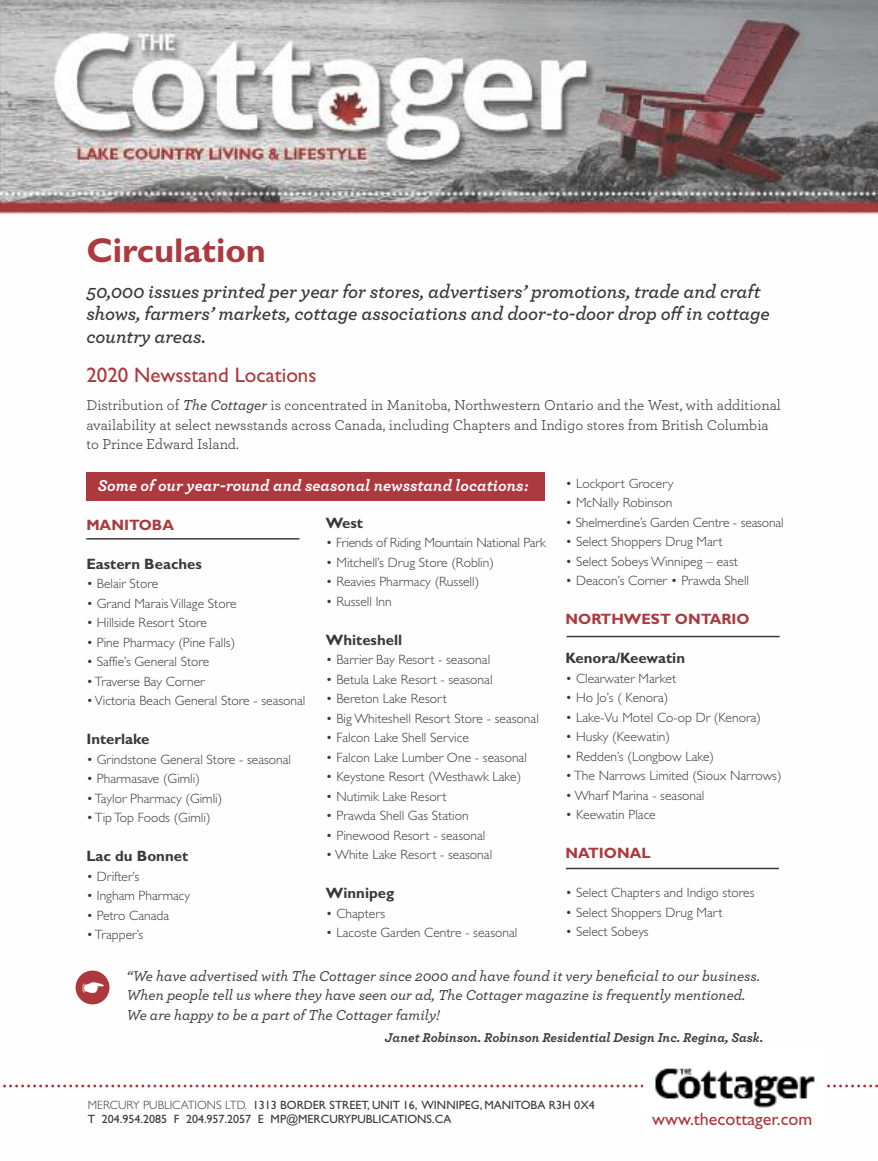
<style>
.page{position:relative;width:878px;height:1161px;background:#fff}
.page>*{position:absolute;margin:0;border:0;box-sizing:border-box;transform-origin:0 0}
.t1{font:700 34.5px "Gill Sans";color:#ab393d}
.t2{font:21px "Gill Sans Std";color:#ab393d}
.t3{font:italic 600 19.5px/22.5px "Archer";letter-spacing:-.005em;color:#39383a}
.t4{font:18px "Gill Sans Std";color:#ab393d}
.t5{font:italic 700 16.5px "Archer";color:#fff}
.t6{font:15px/19.5px "Archer";color:#39383a}
.t7{font:italic 500 15px/19.5px "Archer";color:#39383a}
.t8{font:700 15px "Gill Sans";color:#39383a}
.t9{font:700 15px "Gill Sans";color:#ab393d}
.t10{font:300 13.5px "Gill Sans";color:#39383a}
.t11{font:italic 700 13.5px "Archer";color:#39383a}
.t12{font:12px/14.4px "Gill Sans";color:#39383a}
.s1{font-weight:500;font-style:italic}
.s2{font-weight:300}
</style>
<div class="page">
<img style="left:0;top:0;width:878px;height:1005px">
<svg style="left:3px;top:1084px;width:875px;height:4px"></svg>
<div style="left:643px;top:1049px;width:181px;height:71px;background:#fff"></div>
<img style="left:655px;top:1068px;width:160px;height:40px">
<hr style="left:86px;top:538px;width:213px;height:2px;background:#39383a">
<hr style="left:566px;top:636px;width:213px;height:1px;background:#39383a">
<hr style="left:566px;top:868px;width:213px;height:1px;background:#39383a">
<div style="left:86px;top:473px;width:458px;height:28px;background:#ab393d"></div>
<div style="left:76px;top:971px;width:33px;height:33px;background:#ab393d;border-radius:50%"></div>
<h1 class="t1" style="left:86px;top:237px;width:181px">Circulation</h1>
<h3 class="t3" style="left:86px;top:282px;width:685px">50,000 issues printed per year for stores, advertisers’ promotions, trade and craft shows, farmers’ markets, cottage associations and door-to-door drop offin cottage country areas.</h3>
<h2 class="t2" style="left:86px;top:367px;width:232px">2020 Newsstand Locations</h2>
<p class="t6" style="left:86px;top:397px;width:696px">Distribution of <span class="s1">The Cottager</span> is concentrated in Manitoba, Northwestern Ontario and the West, with additional availability at select newsstands across Canada, including Chapters and Indigo stores from British Columbia to Prince Edward Island.</p>
<p class="t5" style="left:98px;top:480px;width:432px">Some of our year-round and seasonal newsstand locations:</p>
<p class="t9" style="left:86px;top:519px;width:89px">MANITOBA</p>
<p class="t8" style="left:86px;top:558px;width:117px">Eastern Beaches</p>
<p class="t10" style="left:86px;top:579px;width:73px">• Belair Store</p>
<p class="t10" style="left:86px;top:598px;width:152px">• Grand MaraisVillage Store</p>
<p class="t10" style="left:86px;top:618px;width:122px">• Hillside Resort Store</p>
<p class="t10" style="left:86px;top:637px;width:150px">• Pine Pharmacy (Pine Falls)</p>
<p class="t10" style="left:86px;top:657px;width:125px">• Saffie’s General Store</p>
<p class="t10" style="left:86px;top:676px;width:120px">•Traverse Bay Corner</p>
<p class="t10" style="left:86px;top:696px;width:221px">•Victoria Beach General Store - seasonal</p>
<p class="t8" style="left:86px;top:733px;width:64px">Interlake</p>
<p class="t10" style="left:86px;top:754px;width:206px">• Grindstone General Store - seasonal</p>
<p class="t10" style="left:86px;top:774px;width:115px">• Pharmasave (Gimli)</p>
<p class="t10" style="left:86px;top:793px;width:137px">•Taylor Pharmacy (Gimli)</p>
<p class="t10" style="left:86px;top:813px;width:126px">•TipTop Foods (Gimli)</p>
<p class="t8" style="left:86px;top:850px;width:103px">Lac du Bonnet</p>
<p class="t10" style="left:86px;top:871px;width:54px">• Drifter’s</p>
<p class="t10" style="left:86px;top:891px;width:105px">• Ingham Pharmacy</p>
<p class="t10" style="left:86px;top:910px;width:84px">• Petro Canada</p>
<p class="t10" style="left:86px;top:930px;width:58px">•Trapper’s</p>
<p class="t8" style="left:326px;top:517px;width:38px">West</p>
<p class="t10" style="left:326px;top:538px;width:221px">• Friends of Riding Mountain National Park</p>
<p class="t10" style="left:326px;top:557px;width:169px">• Mitchell’s Drug Store (Roblin)</p>
<p class="t10" style="left:326px;top:577px;width:155px">• Reavies Pharmacy (Russell)</p>
<p class="t10" style="left:326px;top:596px;width:67px">• Russell Inn</p>
<p class="t8" style="left:326px;top:634px;width:78px">Whiteshell</p>
<p class="t10" style="left:326px;top:655px;width:166px">• Barrier Bay Resort - seasonal</p>
<p class="t10" style="left:326px;top:674px;width:168px">• Betula Lake Resort - seasonal</p>
<p class="t10" style="left:326px;top:694px;width:122px">• Bereton Lake Resort</p>
<p class="t10" style="left:326px;top:713px;width:214px">• Big Whiteshell Resort Store - seasonal</p>
<p class="t10" style="left:326px;top:733px;width:144px">• Falcon Lake Shell Service</p>
<p class="t10" style="left:326px;top:752px;width:202px">• Falcon Lake Lumber One - seasonal</p>
<p class="t10" style="left:326px;top:772px;width:197px">• Keystone Resort (Westhawk Lake)</p>
<p class="t10" style="left:326px;top:791px;width:122px">• Nutimik Lake Resort</p>
<p class="t10" style="left:326px;top:811px;width:144px">• Prawda Shell Gas Station</p>
<p class="t10" style="left:326px;top:830px;width:161px">• Pinewood Resort - seasonal</p>
<p class="t10" style="left:326px;top:850px;width:168px">• White Lake Resort - seasonal</p>
<p class="t8" style="left:326px;top:888px;width:70px">Winnipeg</p>
<p class="t10" style="left:326px;top:908px;width:61px">• Chapters</p>
<p class="t10" style="left:326px;top:928px;width:193px">• Lacoste Garden Centre - seasonal</p>
<p class="t10" style="left:565px;top:478px;width:109px">• Lockport Grocery</p>
<p class="t10" style="left:565px;top:498px;width:108px">• McNally Robinson</p>
<p class="t10" style="left:565px;top:517px;width:220px">• Shelmerdine’s Garden Centre - seasonal</p>
<p class="t10" style="left:565px;top:537px;width:158px">• Select Shoppers Drug Mart</p>
<p class="t10" style="left:565px;top:556px;width:174px">• Select Sobeys Winnipeg – east</p>
<p class="t10" style="left:565px;top:576px;width:185px">• Deacon’s Corner • Prawda Shell</p>
<p class="t9" style="left:565px;top:614px;width:186px">NORTHWEST ONTARIO</p>
<p class="t8" style="left:565px;top:653px;width:121px">Kenora/Keewatin</p>
<p class="t10" style="left:565px;top:673px;width:112px">• Clearwater Market</p>
<p class="t10" style="left:565px;top:693px;width:104px">• Ho Jo’s ( Kenora)</p>
<p class="t10" style="left:565px;top:712px;width:197px">• Lake-Vu Motel Co-op Dr (Kenora)</p>
<p class="t10" style="left:565px;top:732px;width:106px">• Husky (Keewatin)</p>
<p class="t10" style="left:565px;top:751px;width:150px">• Redden’s (Longbow Lake)</p>
<p class="t10" style="left:565px;top:771px;width:217px">•The Narrows Limited (Sioux Narrows)</p>
<p class="t10" style="left:565px;top:790px;width:140px">• Wharf Marina - seasonal</p>
<p class="t10" style="left:565px;top:810px;width:92px">• Keewatin Place</p>
<p class="t9" style="left:565px;top:848px;width:87px">NATIONAL</p>
<p class="t10" style="left:565px;top:888px;width:190px">• Select Chapters and Indigo stores</p>
<p class="t10" style="left:565px;top:907px;width:158px">• Select Shoppers Drug Mart</p>
<p class="t10" style="left:565px;top:927px;width:85px">• Select Sobeys</p>
<p class="t7" style="left:126px;top:967px;width:635px">“We have advertised with The Cottager since 2000 and have found it very beneficial to our business.<br>When people tell us where they have seen our ad, The Cottager magazine is frequently mentioned.<br>We are happy to be a part of The Cottager family!</p>
<p class="t11" style="left:385px;top:1033px;width:380px">Janet Robinson. Robinson Residential Design Inc. Regina, Sask.</p>
<p class="t12" style="left:88px;top:1099px;width:508px"><span class="s2">MERCURY PUBLICATIONS LTD.</span> 1313 BORDER STREET, UNIT 16, WINNIPEG, MANITOBA R3H 0X4<br>T 204.954.2085 F 204.957.2057 E MP@MERCURYPUBLICATIONS.CA</p>
<h3 class="t4" style="left:652px;top:1112px;width:162px">www.thecottager.com</h3>
</div>
